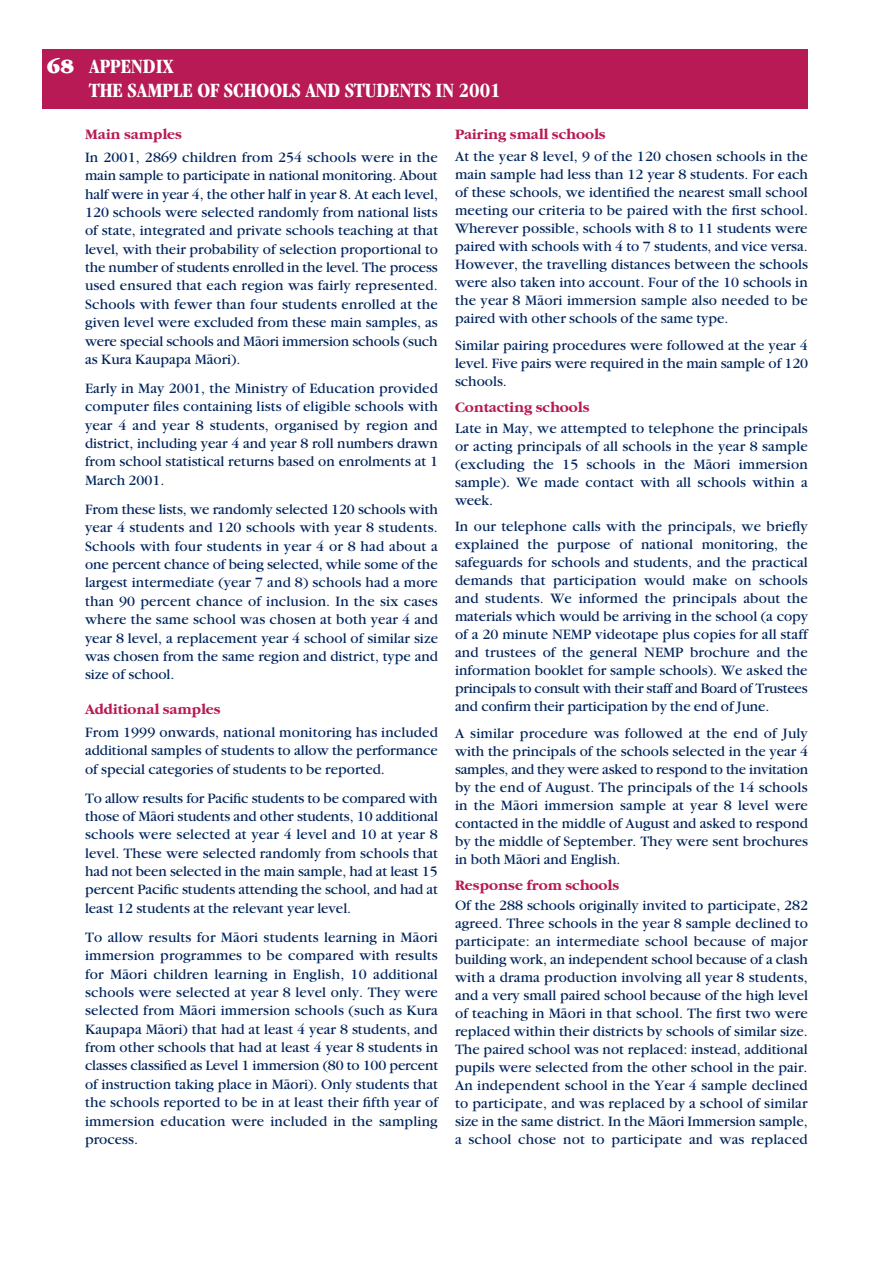
<style>
.page{position:relative;width:893px;height:1263px;background:#fff}
.page>*{position:absolute;margin:0;border:0;box-sizing:border-box;transform-origin:0 0}
.ChapterHead_L_R{font:700 condensed 21px/24px "Garamond M";color:#fff}
.Body_Text{font:15px/18px "Garamond M";color:#00255d;text-align:justify}
.Ch_Head1{font:700 15px "Garamond M";color:#b71a54}
.s1{font-weight:900;font-stretch:normal}
</style>
<div class="page">
<div style="left:43px;top:49px;width:765px;height:59px;background:#b71a54"></div>
<p class="ChapterHead_L_R" style="left:89px;top:54px;width:413px;text-indent:-43px"><span class="s1">68</span> APPENDIX<br>THE SAMPLE OF SCHOOLS AND STUDENTS IN 2001</p>
<p class="Ch_Head1" style="left:85px;top:127px;width:98px">Main samples</p>
<p class="Body_Text" style="left:85px;top:148px;width:355px">In 2001, 2869 children from 254 schools were in the main sample to participate in national monitoring. About half were in year 4, the other half in year 8. At each level, 120 schools were selected randomly from national lists of state, integrated and private schools teaching at that level, with their probability of selection proportional to the number of students enrolled in the level. The process used ensured that each region was fairly represented.<br>Schools with fewer than four students enrolled at the given level were excluded from these main samples, as were special schools and Māori immersion schools (such as Kura Kaupapa Māori).</p>
<p class="Body_Text" style="left:85px;top:379px;width:355px">Early in May 2001, the Ministry of Education provided computer files containing lists of eligible schools with year 4 and year 8 students, organised by region and district, including year 4 and year 8 roll numbers drawn from school statistical returns based on enrolments at 1<br>March 2001.</p>
<p class="Body_Text" style="left:85px;top:500px;width:355px">From these lists, we randomly selected 120 schools with year 4 students and 120 schools with year 8 students.<br>Schools with four students in year 4 or 8 had about a one percent chance of being selected, while some of the largest intermediate (year 7 and 8) schools had a more than 90 percent chance of inclusion. In the six cases where the same school was chosen at both year 4 and year 8 level, a replacement year 4 school of similar size was chosen from the same region and district, type and size of school.</p>
<p class="Ch_Head1" style="left:85px;top:701px;width:137px">Additional samples</p>
<p class="Body_Text" style="left:85px;top:723px;width:354px">From 1999 onwards, national monitoring has included additional samples of students to allow the performance of special categories of students to be reported.</p>
<p class="Body_Text" style="left:85px;top:789px;width:355px">To allow results for Pacific students to be compared with those of Māori students and other students, 10 additional schools were selected at year 4 level and 10 at year 8 level. These were selected randomly from schools that had not been selected in the main sample, had at least 15 percent Pacific students attending the school, and had at least 12 students at the relevant year level.</p>
<p class="Body_Text" style="left:85px;top:928px;width:355px">To allow results for Māori students learning in Māori immersion programmes to be compared with results for Māori children learning in English, 10 additional schools were selected at year 8 level only. They were selected from Māori immersion schools (such as Kura Kaupapa Māori) that had at least 4 year 8 students, and from other schools that had at least 4 year 8 students in classes classified as Level 1 immersion (80 to 100 percent of instruction taking place in Māori). Only students that the schools reported to be in at least their fifth year of immersion education were included in the sampling process.</p>
<p class="Ch_Head1" style="left:455px;top:127px;width:152px">Pairing small schools</p>
<p class="Body_Text" style="left:455px;top:148px;width:355px">At the year 8 level, 9 of the 120 chosen schools in the main sample had less than 12 year 8 students. For each of these schools, we identified the nearest small school meeting our criteria to be paired with the first school.<br>Wherever possible, schools with 8 to 11 students were paired with schools with 4 to 7 students, and vice versa.<br>However, the travelling distances between the schools were also taken into account. Four of the 10 schools in the year 8 Māori immersion sample also needed to be paired with other schools of the same type.</p>
<p class="Body_Text" style="left:455px;top:336px;width:355px">Similar pairing procedures were followed at the year 4 level. Five pairs were required in the main sample of 120 schools.</p>
<p class="Ch_Head1" style="left:455px;top:400px;width:136px">Contacting schools</p>
<p class="Body_Text" style="left:455px;top:419px;width:354px">Late in May, we attempted to telephone the principals or acting principals of all schools in the year 8 sample (excluding the 15 schools in the Māori immersion sample). We made contact with all schools within a week.</p>
<p class="Body_Text" style="left:455px;top:518px;width:355px">In our telephone calls with the principals, we briefly explained the purpose of national monitoring, the safeguards for schools and students, and the practical demands that participation would make on schools and students. We informed the principals about the materials which would be arriving in the school (a copy of a 20 minute NEMP videotape plus copies for all staff and trustees of the general NEMP brochure and the information booklet for sample schools). We asked the principals to consult with their staff and Board of Trustees and confirm their participation by the end of June.</p>
<p class="Body_Text" style="left:455px;top:724px;width:355px">A similar procedure was followed at the end of July with the principals of the schools selected in the year 4 samples, and they were asked to respond to the invitation by the end of August. The principals of the 14 schools in the Māori immersion sample at year 8 level were contacted in the middle of August and asked to respond by the middle of September. They were sent brochures in both Māori and English.</p>
<p class="Ch_Head1" style="left:455px;top:877px;width:166px">Response from schools</p>
<p class="Body_Text" style="left:455px;top:897px;width:355px">Of the 288 schools originally invited to participate, 282 agreed. Three schools in the year 8 sample declined to participate: an intermediate school because of major building work, an independent school because of a clash with a drama production involving all year 8 students, and a very small paired school because of the high level of teaching in Māori in that school. The first two were replaced within their districts by schools of similar size.<br>The paired school was not replaced: instead, additional pupils were selected from the other school in the pair.<br>An independent school in the Year 4 sample declined to participate, and was replaced by a school of similar size in the same district. In the Māori Immersion sample, a school chose not to participate and was replaced</p>
</div>
